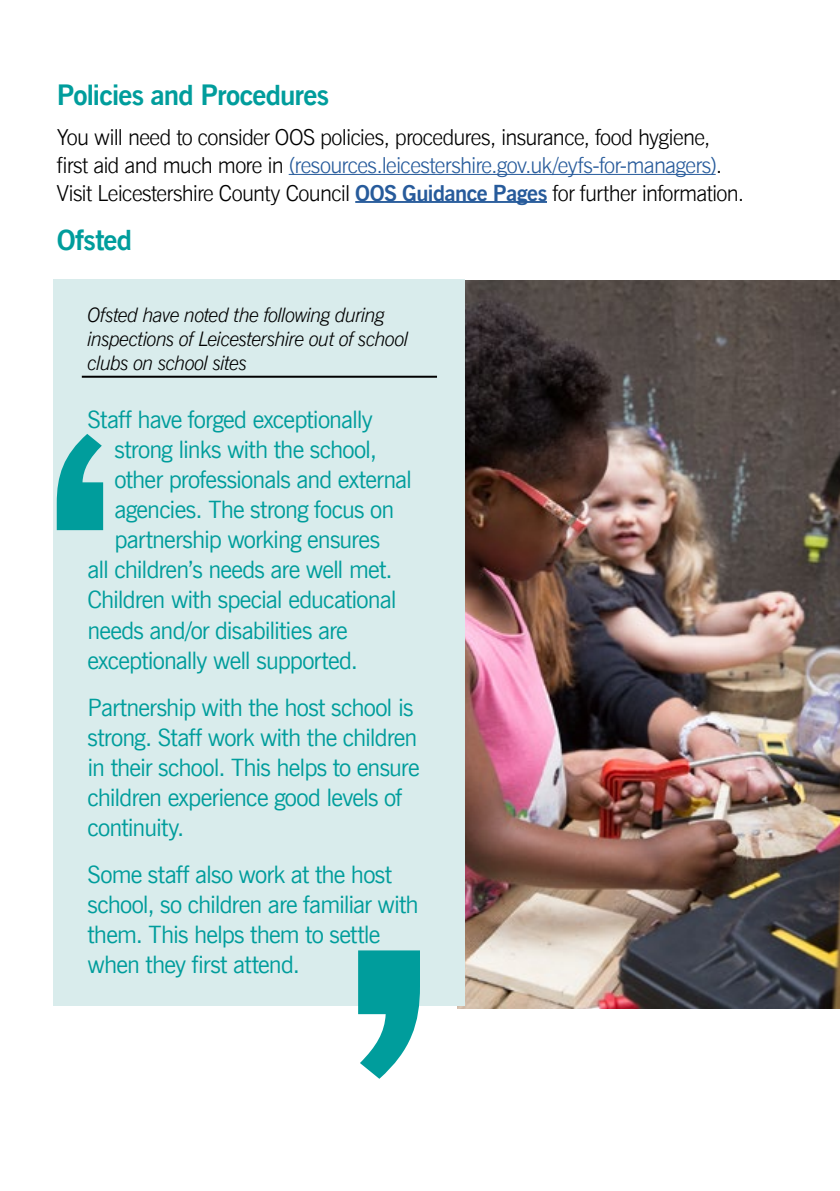
<style>
.page{position:relative;width:840px;height:1191px;background:#fff}
.page>*{position:absolute;margin:0;border:0;box-sizing:border-box;transform-origin:0 0}
.LCC_Body_text{font:700 28px "News Gothic BT";letter-spacing:-.025em;color:#009d9c}
.Quote_Name{font:24px/30px "News Gothic BT";letter-spacing:-.035em;color:#009d9c}
.LCC_Body_text-2{font:300 22px/28px "News Gothic BT";letter-spacing:-.03em;color:#000}
.Quote_Name-2{font:italic 300 20px/24px "News Gothic BT";letter-spacing:-.03em;color:#000}
.s1{color:#275b9b}
.s2{font-weight:700;color:#275b9b}
</style>
<div class="page">
<img style="left:457px;top:281px;width:382px;height:727px">
<hr style="left:288px;top:174px;width:427px;height:1px;background:#275b9b">
<hr style="left:355px;top:201px;width:191px;height:2px;background:#275b9b">
<div style="left:53px;top:279px;width:412px;height:123px;background:#d9ecec"></div>
<hr style="left:82px;top:376px;width:355px;height:2px;background:#000">
<div style="left:53px;top:383px;width:412px;height:318px;background:#d9ecec"></div>
<div style="left:53px;top:670px;width:412px;height:198px;background:#d9ecec"></div>
<div style="left:53px;top:837px;width:412px;height:168px;background:#d9ecec"></div>
<svg style="left:57px;top:434px;width:46px;height:96px"></svg>
<svg style="left:358px;top:950px;width:62px;height:128px"></svg>
<p class="LCC_Body_text" style="left:57px;top:78px;width:274px">Policies and Procedures</p>
<p class="LCC_Body_text-2" style="left:57px;top:123px;width:688px">You will need to consider OOS policies, procedures, insurance, food hygiene, first aid and much more in <span class="s1">(resources.leicestershire.gov.uk/eyfs-for-managers)</span>.<br>Visit Leicestershire County Council <span class="s2">OOS Guidance Pages</span> for further information.</p>
<p class="LCC_Body_text" style="left:57px;top:223px;width:77px">Ofsted</p>
<p class="Quote_Name-2" style="left:87px;top:303px;width:322px">Ofsted have noted the following during inspections of Leicestershire out of school clubs on school sites</p>
<p class="Quote_Name" style="left:87px;top:405px;width:286px">Staff have forged exceptionally</p>
<p class="Quote_Name" style="left:114px;top:435px;width:264px">strong links with the school,</p>
<p class="Quote_Name" style="left:114px;top:465px;width:299px">other professionals and external</p>
<p class="Quote_Name" style="left:114px;top:495px;width:281px">agencies. The strong focus on</p>
<p class="Quote_Name" style="left:114px;top:525px;width:267px">partnership working ensures</p>
<p class="Quote_Name" style="left:87px;top:555px;width:306px">all children’s needs are well met.</p>
<p class="Quote_Name" style="left:87px;top:585px;width:310px">Children with special educational</p>
<p class="Quote_Name" style="left:87px;top:615px;width:261px">needs and/or disabilities are</p>
<p class="Quote_Name" style="left:87px;top:645px;width:272px">exceptionally well supported.</p>
<p class="Quote_Name" style="left:87px;top:692px;width:333px">Partnership with the host school is strong. Staff work with the children in their school. This helps to ensure children experience good levels of continuity.</p>
<p class="Quote_Name" style="left:87px;top:859px;width:332px">Some staff also work at the host school, so children are familiar with them. This helps them to settle when they first attend.</p>
</div>
